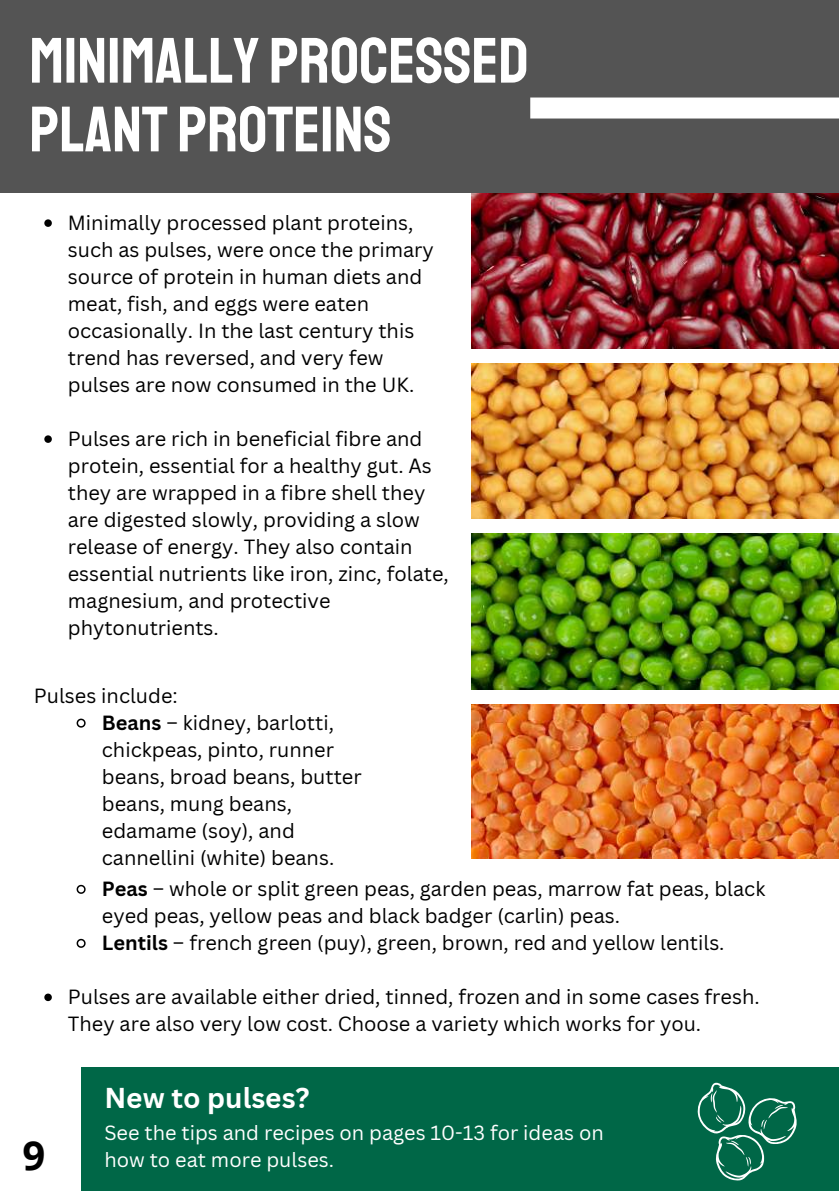
<style>
.page{position:relative;width:839px;height:1191px;background:#fff}
.page>*{position:absolute;margin:0;border:0;box-sizing:border-box;transform-origin:0 0}
.t1{font:64.2px/68.8px "Staatliches";color:#fff}
.t2{font:700 40px "Open Sans";color:#000}
.t3{font:700 28px "Canva Sans";color:#fff}
.t4{font:20px/27px "Canva Sans";color:#000}
.t5{font:20px/27px "Canva Sans";color:#fff}
.s1{font-weight:700}
</style>
<div class="page">
<img style="left:472px;top:193px;width:366px;height:156px">
<img style="left:472px;top:364px;width:366px;height:154px">
<img style="left:472px;top:533px;width:366px;height:156px">
<img style="left:472px;top:704px;width:366px;height:155px">
<div style="left:0;top:0;width:838px;height:193px;background:#545454"></div>
<div style="left:530px;top:98px;width:308px;height:21px;background:#fff"></div>
<div style="left:81px;top:1067px;width:757px;height:124px;background:#006747"></div>
<svg style="left:697px;top:1083px;width:100px;height:97px"></svg>
<svg style="left:44px;top:219px;width:8px;height:8px"></svg>
<svg style="left:44px;top:435px;width:8px;height:8px"></svg>
<svg style="left:76px;top:718px;width:10px;height:10px"></svg>
<svg style="left:76px;top:884px;width:10px;height:10px"></svg>
<svg style="left:76px;top:938px;width:10px;height:10px"></svg>
<svg style="left:44px;top:994px;width:8px;height:7px"></svg>
<h1 class="t1" style="left:29px;top:27px;width:501px">MINIMALLY PROCESSED<br>PLANT PROTEINS</h1>
<p class="t4" style="left:68px;top:209px;width:367px">Minimally processed plant proteins, such as pulses, were once the primary source of protein in human diets and meat, fish, and eggs were eaten occasionally. In the last century this trend has reversed, and very few pulses are now consumed in the UK.</p>
<p class="t4" style="left:68px;top:425px;width:382px">Pulses are rich in beneficial fibre and protein, essential for a healthy gut. As they are wrapped in a fibre shell they are digested slowly, providing a slow release of energy. They also contain essential nutrients like iron, zinc, folate, magnesium, and protective phytonutrients.</p>
<p class="t4" style="left:102px;top:682px;width:261px;text-indent:-68px">Pulses include:<br><span class="s1">Beans</span> – kidney, barlotti, chickpeas, pinto, runner beans, broad beans, butter beans, mung beans, edamame (soy), and cannellini (white) beans.</p>
<p class="t4" style="left:102px;top:875px;width:665px"><span class="s1">Peas</span> – whole or split green peas, garden peas, marrow fat peas, black eyed peas, yellow peas and black badger (carlin) peas.<br><span class="s1">Lentils</span> – french green (puy), green, brown, red and yellow lentils.</p>
<p class="t4" style="left:68px;top:983px;width:693px">Pulses are available either dried, tinned, frozen and in some cases fresh.<br>They are also very low cost. Choose a variety which works for you.</p>
<h2 class="t2" style="left:22px;top:1127px;width:24px">9</h2>
<h3 class="t3" style="left:104px;top:1079px;width:207px">New to pulses?</h3>
<p class="t5" style="left:104px;top:1119px;width:501px">See the tips and recipes on pages 10-13 for ideas on how to eat more pulses.</p>
</div>
